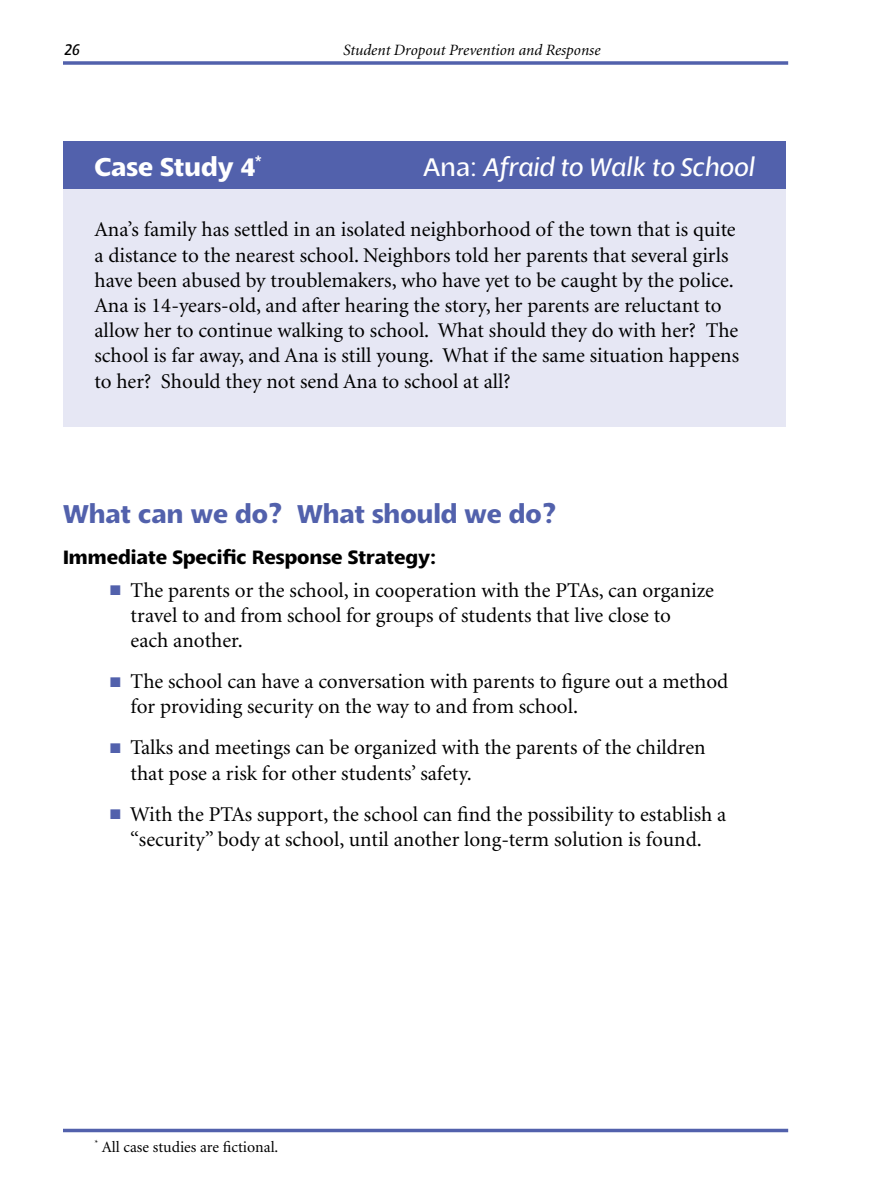
<style>
.page{position:relative;width:882px;height:1197px;background:#fff}
.page>*{position:absolute;margin:0;border:0;box-sizing:border-box;transform-origin:0 0}
.t1{font:700 28px "Slippy";color:#5261ac}
.t2{font:italic 28px "Slippy";color:#fff}
.t3{font:700 28px "Slippy";color:#fff}
.t4{font:21px/25.2px "Minion";color:#000}
.t5{font:700 21px "Slippy";color:#000}
.t6{font:italic 17.5px "Slippy";color:#000}
.t7{font:italic 15.75px "Minion";color:#000}
.t8{font:15.75px "Minion";color:#000}
.s1{font-style:normal}
.s2{color:#5261ac}
</style>
<div class="page">
<svg style="left:63px;top:61px;width:725px;height:4px;background:#6774b6"></svg>
<hr style="left:63px;top:1129px;width:725px;height:3px;background:#5261ac">
<div style="left:63px;top:142px;width:723px;height:47px;background:#5261ac"></div>
<div style="left:63px;top:189px;width:723px;height:238px;background:#e6e7f4"></div>
<p class="t6" style="left:64px;top:40px;width:17px">26</p>
<p class="t7" style="left:343px;top:42px;width:259px">Student Dropout Prevention and Response</p>
<h2 class="t3" style="left:94px;top:153px;width:168px">Case Study 4<sup>*</sup></h2>
<p class="t2" style="left:423px;top:153px;width:333px"><span class="s1">Ana:</span> Afraid to Walk to School</p>
<p class="t4" style="left:94px;top:218px;width:646px">Ana’s family has settled in an isolated neighborhood of the town that is quite a distance to the nearest school. Neighbors told her parents that several girls have been abused by troublemakers, who have yet to be caught by the police.<br>Ana is 14-years-old, and after hearing the story, her parents are reluctant to allow her to continue walking to school. What should they do with her? The school is far away, and Ana is still young. What if the same situation happens to her? Should they not send Ana to school at all?</p>
<h2 class="t1" style="left:63px;top:499px;width:495px">What can we do? What should we do?</h2>
<h3 class="t5" style="left:63px;top:546px;width:374px">Immediate Specific Response Strategy:</h3>
<p class="t4" style="left:131px;top:578px;width:585px;text-indent:-20px"><span class="s2">■</span> The parents or the school, in cooperation with the PTAs, can organize travel to and from school for groups of students that live close to each another.</p>
<p class="t4" style="left:131px;top:670px;width:599px;text-indent:-20px"><span class="s2">■</span> The school can have a conversation with parents to figure out a method for providing security on the way to and from school.</p>
<p class="t4" style="left:131px;top:736px;width:577px;text-indent:-20px"><span class="s2">■</span> Talks and meetings can be organized with the parents of the children that pose a risk for other students’ safety.</p>
<p class="t4" style="left:110px;top:802px;width:618px;text-align:center"><span class="s2">■</span> With the PTAs support, the school can find the possibility to establish a “security” body at school, until another long-term solution is found.</p>
<p class="t8" style="left:94px;top:1139px;width:185px"><sup>*</sup> All case studies are fictional.</p>
</div>
